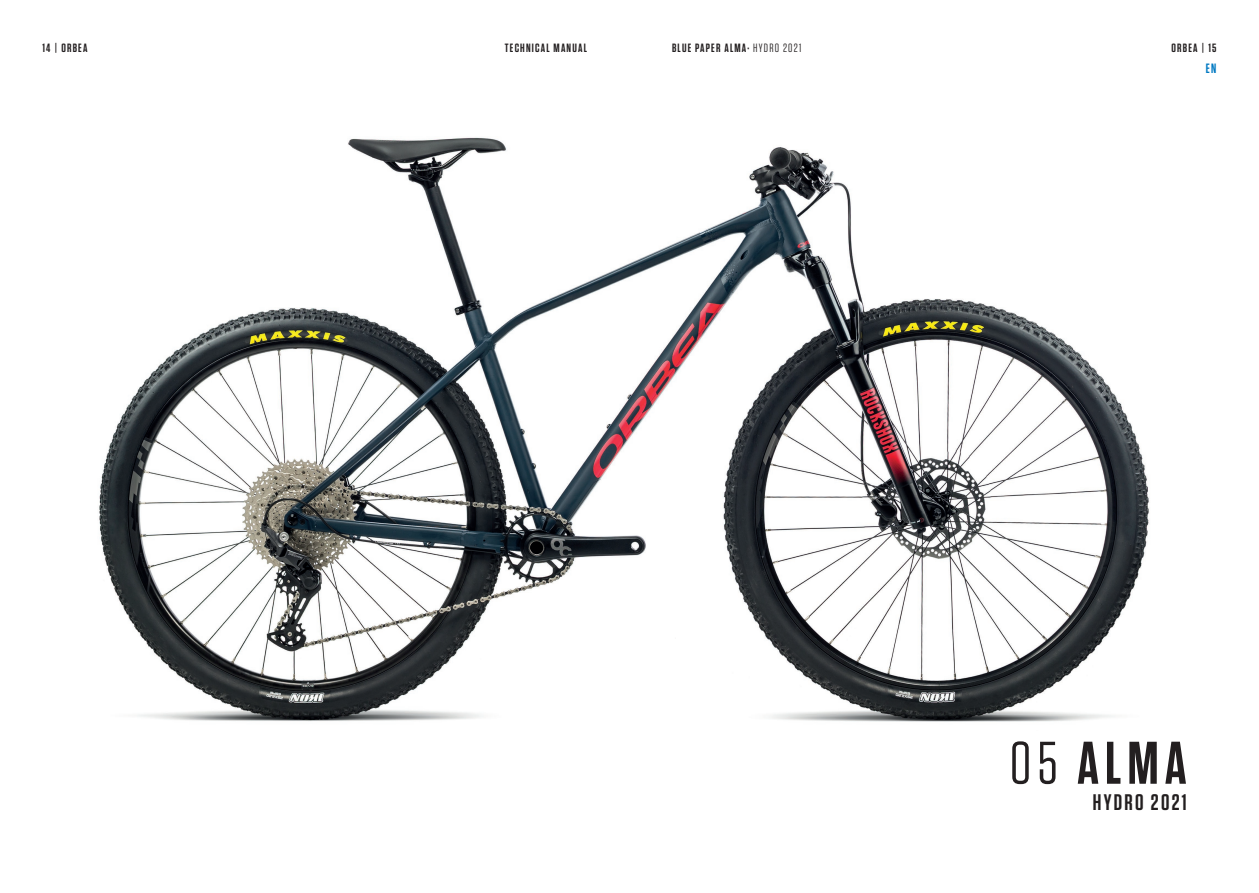
<style>
.page{position:relative;width:1259px;height:893px;background:#fff}
.page>*{position:absolute;margin:0;border:0;box-sizing:border-box;transform-origin:0 0}
.t1{font:600 60px "Tungsten";color:#231f20}
.t2{font:600 22.5px "Tungsten";letter-spacing:.1em;color:#231f20}
.t3{font:600 13.5px "Tungsten";color:#0079c2}
.t4{font:600 12px "Tungsten";letter-spacing:.1em;color:#231f20}
.s1{font-weight:400}
</style>
<div class="page">
<img style="left:99px;top:137px;width:1050px;height:585px">
<p class="t4" style="left:43px;top:42px;width:46px">14 | ORBEA</p>
<p class="t4" style="left:505px;top:42px;width:84px">TECHNICAL MANUAL</p>
<p class="t4" style="left:672px;top:42px;width:131px">BLUE PAPER ALMA· <span class="s1">HYDRO 2021</span></p>
<p class="t4" style="left:1171px;top:42px;width:46px">ORBEA | 15</p>
<p class="t3" style="left:1206px;top:61px;width:12px">EN</p>
<h1 class="t1" style="left:1009px;top:731px;width:178px"><span class="s1">05</span> ALMA</h1>
<h2 class="t2" style="left:1093px;top:790px;width:95px">HYDRO 2021</h2>
</div>
